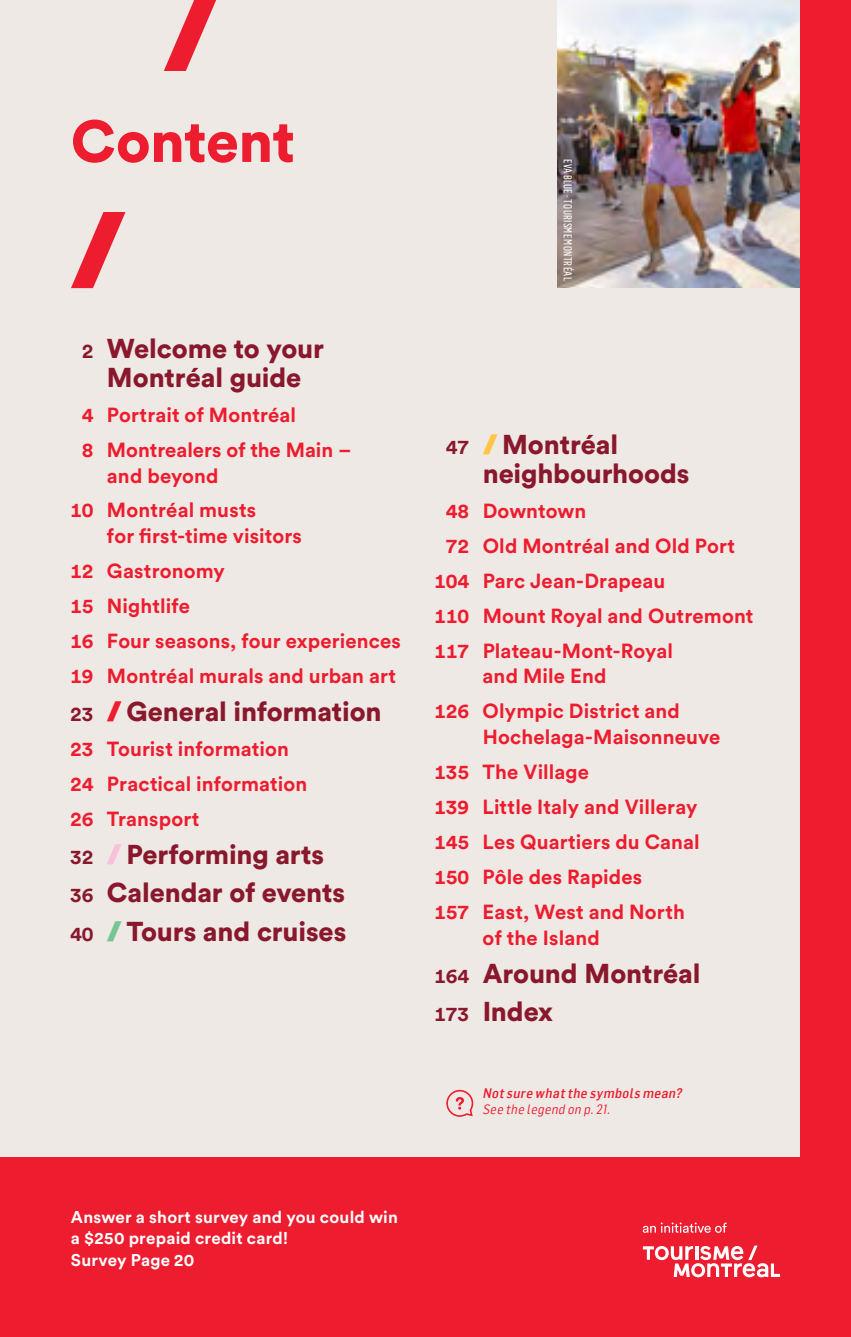
<style>
.page{position:relative;width:851px;height:1337px;background:#fff}
.page>*{position:absolute;margin:0;border:0;box-sizing:border-box;transform-origin:0 0}
.t1{font:900 58.5px "Circular Std";letter-spacing:-.01em;color:#ed1c2e}
.t2{font:900 27px/38.2px "Circular Std";letter-spacing:-.005em;color:#89182c}
.t3{font:700 20.25px/34.9px "Circular Std";letter-spacing:.005em;color:#ed1c2e}
.t4{font:700 16.88px/20.2px "Circular Std";letter-spacing:.015em;color:#fff}
.t5{font:italic 500 13.5px "Flama Semicondensed";color:#ed1c2e}
.t6{font:italic 13.5px "Flama Semicondensed";color:#ed1c2e}
.t7{font:11.25px "Flama Condensed Basic";letter-spacing:.025em;color:#fff}
.s1{font-weight:700;font-size:20.25px}
.s2{font-style:italic;font-size:27.22px;color:#ed1c2e}
.s3{font-style:italic;font-size:27.22px;color:#f8c1d9}
.s4{font-style:italic;font-size:27.22px;color:#75c594}
.s5{font-style:italic;font-size:27.22px;color:#ffc543}
</style>
<div class="page">
<div style="left:0;top:0;width:828px;height:1336px;background:#efe9e5"></div>
<svg style="left:71px;top:0;width:145px;height:288px"></svg>
<div style="left:0;top:1157px;width:850px;height:179px;background:#ed1c2e"></div>
<img style="left:557px;top:0;width:243px;height:288px">
<div style="left:800px;top:0;width:50px;height:1336px;background:#ed1c2e"></div>
<div style="left:71px;top:71px;width:344px;height:140px;background:#efe9e5"></div>
<svg style="left:642px;top:1222px;width:84px;height:10px"></svg>
<svg style="left:642px;top:1245px;width:138px;height:32px"></svg>
<svg style="left:446px;top:1089px;width:27px;height:27px"></svg>
<h1 class="t1" style="left:71px;top:102px;width:225px">Content</h1>
<h2 class="t2" style="left:82px;top:333px;width:244px;line-height:29.2px;text-align:center"><span class="s1">2</span> Welcome to your<br>Montréal guide</h2>
<p class="t3" style="left:82px;top:397px;width:271px">4 Portrait of Montréal<br>8 Montrealers of the Main –</p>
<p class="t3" style="left:70px;top:457px;width:188px;text-align:center">and beyond<br>10 Montréal musts</p>
<p class="t3" style="left:70px;top:518px;width:332px;text-indent:37px">for first-time visitors<br>12 Gastronomy<br>15 Nightlife<br>16 Four seasons, four experiences<br>19 Montréal murals and urban art</p>
<h2 class="t2" style="left:70px;top:692px;width:313px"><span class="s1">23</span> <span class="s2">/</span>General information</h2>
<p class="t3" style="left:70px;top:731px;width:239px">23 Tourist information<br>24 Practical information<br>26 Transport</p>
<h2 class="t2" style="left:70px;top:835px;width:278px"><span class="s1">32</span> <span class="s3">/</span>Performing arts<br><span class="s1">36</span> Calendar of events<br><span class="s1">40</span> <span class="s4">/</span>Tours and cruises</h2>
<p class="t7" style="left:575px;top:159px;width:124px;rotate:90deg">EVA BLUE - TOURISME MONTRÉAL</p>
<h2 class="t2" style="left:482px;top:429px;width:208px;line-height:29.2px;text-indent:-37px"><span class="s1">47</span> <span class="s5">/</span>Montréal neighbourhoods</h2>
<p class="t3" style="left:445px;top:493px;width:142px">48 Downtown</p>
<p class="t3" style="left:445px;top:528px;width:291px">72 Old Montréal and Old Port</p>
<p class="t3" style="left:434px;top:563px;width:233px">104 Parc Jean-Drapeau</p>
<p class="t3" style="left:434px;top:597px;width:321px">110 Mount Royal and Outremont</p>
<p class="t3" style="left:434px;top:632px;width:240px">117 Plateau-Mont-Royal</p>
<p class="t3" style="left:434px;top:658px;width:247px;text-indent:49px">and Mile End<br>126 Olympic District and</p>
<p class="t3" style="left:434px;top:719px;width:288px;text-indent:49px">Hochelaga-Maisonneuve<br>135 The Village<br>139 Little Italy and Villeray<br>145 Les Quartiers du Canal<br>150 Pôle des Rapides<br>157 East, West and North</p>
<p class="t3" style="left:482px;top:919px;width:119px">of the Island</p>
<h2 class="t2" style="left:434px;top:953px;width:268px"><span class="s1">164</span> Around Montréal<br><span class="s1">173</span> Index</h2>
<p class="t5" style="left:482px;top:1084px;width:204px">Notsure whatthe symbols mean?</p>
<p class="t6" style="left:482px;top:1100px;width:132px">See the legend on p.21.</p>
<p class="t4" style="left:71px;top:1206px;width:328px">Answer a short survey and you could win a $250 prepaid credit card!</p>
<p class="t4" style="left:71px;top:1249px;width:125px">Survey Page 20</p>
</div>
